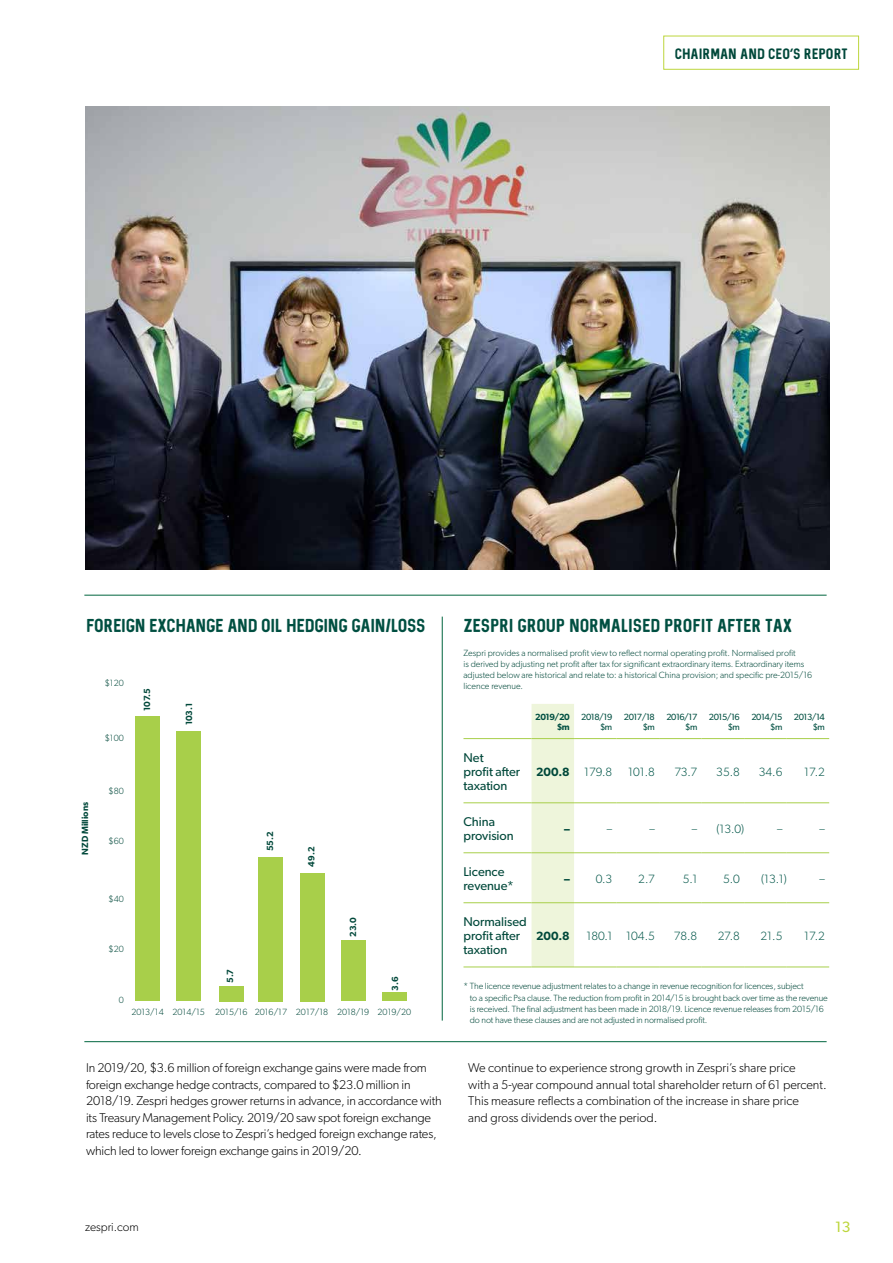
<style>
.page{position:relative;width:893px;height:1263px;background:#fff}
.page>*{position:absolute;margin:0;border:0;box-sizing:border-box;transform-origin:0 0}
.t1{font:15px "Sequel Neue";letter-spacing:-.015em;color:#004f41}
.t2{font:15px "Sequel Neue";letter-spacing:-.01em;color:#00483a}
.t3{font:15px "Gibson";color:#bdd63d}
.t4{font:300 12.75px/16.5px "Gibson";letter-spacing:-.01em;color:#000}
.t5{font:12.75px/14.2px "Gibson";color:#00483a}
.t6{font:300 12px "Gibson";color:#005548}
.t7{font:12px "Sequel Neue";color:#00483a}
.t8{font:600 12px "Gibson";color:#00483a}
.t9{font:300 12px "Gibson";color:#000}
.t10{font:300 9px/11.2px "Gibson";letter-spacing:-.01em;color:#00483a}
.t11{font:9px/10.5px "Gibson";letter-spacing:-.05em;color:#004f41;text-align:right}
.t12{font:600 9px "Gibson";color:#00483a}
.t13{font:600 9px/10.5px "Gibson";letter-spacing:-.05em;color:#004f41;text-align:right}
.s1{font-weight:300;color:#005548}
.s2{font-weight:600;color:#00483a}
</style>
<div class="page">
<div style="left:135px;top:716px;width:25px;height:285px;background:#a8cf4a"></div>
<div style="left:176px;top:731px;width:25px;height:270px;background:#a8cf4a"></div>
<div style="left:219px;top:986px;width:25px;height:15px;background:#a8cf4a"></div>
<div style="left:258px;top:857px;width:25px;height:144px;background:#a8cf4a"></div>
<div style="left:300px;top:873px;width:25px;height:128px;background:#a8cf4a"></div>
<div style="left:341px;top:940px;width:25px;height:61px;background:#a8cf4a"></div>
<div style="left:382px;top:992px;width:25px;height:9px;background:#a8cf4a"></div>
<hr style="left:442px;top:617px;width:1px;height:403px;background:#00653e">
<hr style="left:84px;top:595px;width:743px;height:1px;background:#00653e">
<div style="left:531px;top:704px;width:43px;height:263px;background:#eef5db"></div>
<hr style="left:463px;top:738px;width:68px;height:1px;background:#a8cf4a">
<hr style="left:531px;top:738px;width:43px;height:1px;background:#a8cf4a">
<hr style="left:574px;top:738px;width:43px;height:1px;background:#a8cf4a">
<hr style="left:617px;top:738px;width:42px;height:1px;background:#a8cf4a">
<hr style="left:659px;top:738px;width:43px;height:1px;background:#a8cf4a">
<hr style="left:702px;top:738px;width:42px;height:1px;background:#a8cf4a">
<hr style="left:744px;top:738px;width:43px;height:1px;background:#a8cf4a">
<hr style="left:787px;top:738px;width:42px;height:1px;background:#a8cf4a">
<hr style="left:463px;top:802px;width:68px;height:1px;background:#a8cf4a">
<hr style="left:531px;top:802px;width:43px;height:1px;background:#a8cf4a">
<hr style="left:574px;top:802px;width:43px;height:1px;background:#a8cf4a">
<hr style="left:617px;top:802px;width:42px;height:1px;background:#a8cf4a">
<hr style="left:659px;top:802px;width:43px;height:1px;background:#a8cf4a">
<hr style="left:702px;top:802px;width:42px;height:1px;background:#a8cf4a">
<hr style="left:744px;top:802px;width:43px;height:1px;background:#a8cf4a">
<hr style="left:787px;top:802px;width:42px;height:1px;background:#a8cf4a">
<hr style="left:463px;top:852px;width:68px;height:1px;background:#a8cf4a">
<hr style="left:531px;top:852px;width:43px;height:1px;background:#a8cf4a">
<hr style="left:574px;top:852px;width:43px;height:1px;background:#a8cf4a">
<hr style="left:617px;top:852px;width:42px;height:1px;background:#a8cf4a">
<hr style="left:659px;top:852px;width:43px;height:1px;background:#a8cf4a">
<hr style="left:702px;top:852px;width:42px;height:1px;background:#a8cf4a">
<hr style="left:744px;top:852px;width:43px;height:1px;background:#a8cf4a">
<hr style="left:787px;top:852px;width:42px;height:1px;background:#a8cf4a">
<hr style="left:463px;top:902px;width:68px;height:1px;background:#a8cf4a">
<hr style="left:463px;top:967px;width:68px;height:1px;background:#a8cf4a">
<hr style="left:531px;top:902px;width:43px;height:1px;background:#a8cf4a">
<hr style="left:531px;top:967px;width:43px;height:1px;background:#a8cf4a">
<hr style="left:574px;top:902px;width:43px;height:1px;background:#a8cf4a">
<hr style="left:617px;top:902px;width:42px;height:1px;background:#a8cf4a">
<hr style="left:659px;top:902px;width:43px;height:1px;background:#a8cf4a">
<hr style="left:702px;top:902px;width:42px;height:1px;background:#a8cf4a">
<hr style="left:744px;top:902px;width:43px;height:1px;background:#a8cf4a">
<hr style="left:787px;top:902px;width:42px;height:1px;background:#a8cf4a">
<hr style="left:574px;top:967px;width:43px;height:1px;background:#a8cf4a">
<hr style="left:617px;top:967px;width:42px;height:1px;background:#a8cf4a">
<hr style="left:659px;top:967px;width:43px;height:1px;background:#a8cf4a">
<hr style="left:702px;top:967px;width:42px;height:1px;background:#a8cf4a">
<hr style="left:744px;top:967px;width:43px;height:1px;background:#a8cf4a">
<hr style="left:787px;top:967px;width:42px;height:1px;background:#a8cf4a">
<img style="left:85px;top:106px;width:744px;height:464px">
<div style="left:663px;top:36px;width:196px;height:34px;border:1px solid #bdd63d"></div>
<hr style="left:84px;top:1041px;width:743px;height:1px;background:#00653e">
<h3 class="t7" style="left:675px;top:45px;width:174px">CHAIRMAN AND CEO’S REPORT</h3>
<h1 class="t1" style="left:86px;top:615px;width:341px">FOREIGN EXCHANGE AND OIL HEDGING GAIN/LOSS</h1>
<h1 class="t1" style="left:463px;top:615px;width:330px">ZESPRI GROUP NORMALISED PROFIT AFTER TAX</h1>
<p class="t10" style="left:463px;top:647px;width:350px">Zespri provides a normalised profit view to reflect normal operating profit. Normalised profit<br>is derived by adjusting net profit after tax for significant extraordinary items. Extraordinary items adjusted below are historical and relate to: a historical China provision; and specific pre-2015/16 licence revenue.</p>
<p class="t13" style="left:535px;top:711px;width:36px">2019/20 $m</p>
<p class="t11" style="left:581px;top:711px;width:33px">2018/19 $m</p>
<p class="t11" style="left:624px;top:711px;width:33px">2017/18 $m</p>
<p class="t11" style="left:666px;top:711px;width:33px">2016/17 $m</p>
<p class="t11" style="left:709px;top:711px;width:33px">2015/16 $m</p>
<p class="t11" style="left:751px;top:711px;width:33px">2014/15 $m</p>
<p class="t11" style="left:794px;top:711px;width:33px">2013/14 $m</p>
<h2 class="t5" style="left:463px;top:750px;width:58px">Net<br>profit after taxation</h2>
<h1 class="t2" style="left:82px;top:617px;width:347px">FOREIGN EXCHANGE AND OIL HEDGING GAIN/LOSS</h1>
<p class="t10" style="left:105px;top:677px;width:20px">$120</p>
<p class="t12" style="left:142px;top:711px;width:24px;rotate:-90deg">107.5</p>
<p class="t12" style="left:184px;top:725px;width:24px;rotate:-90deg">103.1</p>
<p class="t10" style="left:105px;top:732px;width:20px">$100</p>
<h3 class="t8" style="left:536px;top:764px;width:78px">200.8 <span class="s1">179.8</span></h3>
<h3 class="t6" style="left:628px;top:764px;width:28px">101.8</h3>
<h3 class="t6" style="left:674px;top:764px;width:25px">73.7</h3>
<h3 class="t6" style="left:716px;top:764px;width:25px">35.8</h3>
<h3 class="t6" style="left:759px;top:764px;width:25px">34.6</h3>
<h3 class="t6" style="left:804px;top:764px;width:22px">17.2</h3>
<p class="t10" style="left:109px;top:786px;width:17px">$80</p>
<p class="t12" style="left:80px;top:855px;width:54px;rotate:-90deg">NZD Millions</p>
<p class="t10" style="left:109px;top:835px;width:17px">$60</p>
<p class="t12" style="left:265px;top:851px;width:21px;rotate:-90deg">55.2</p>
<p class="t12" style="left:306px;top:866px;width:21px;rotate:-90deg">49.2</p>
<p class="t10" style="left:109px;top:893px;width:17px">$40</p>
<p class="t10" style="left:109px;top:943px;width:17px">$20</p>
<p class="t10" style="left:119px;top:994px;width:7px">0</p>
<p class="t12" style="left:225px;top:983px;width:15px;rotate:-90deg">5.7</p>
<p class="t12" style="left:348px;top:937px;width:21px;rotate:-90deg">23.0</p>
<p class="t12" style="left:390px;top:991px;width:16px;rotate:-90deg">3.6</p>
<p class="t10" style="left:131px;top:1006px;width:281px">2013/14 2014/15 2015/16 2016/17 2017/18 2018/19 2019/20</p>
<h2 class="t5" style="left:463px;top:814px;width:52px">China provision</h2>
<h3 class="t8" style="left:564px;top:821px;width:7px">–</h3>
<h3 class="t6" style="left:607px;top:821px;width:7px">–</h3>
<h3 class="t6" style="left:649px;top:821px;width:7px">–</h3>
<h3 class="t6" style="left:692px;top:821px;width:54px">– (13.0)</h3>
<h3 class="t6" style="left:777px;top:821px;width:7px">–</h3>
<h3 class="t6" style="left:819px;top:821px;width:7px">–</h3>
<h2 class="t5" style="left:463px;top:864px;width:52px">Licence revenue*</h2>
<h3 class="t6" style="left:564px;top:871px;width:50px"><span class="s2">–</span> 0.3</h3>
<h3 class="t6" style="left:638px;top:871px;width:18px">2.7</h3>
<h3 class="t6" style="left:683px;top:871px;width:16px">5.1</h3>
<h3 class="t6" style="left:723px;top:871px;width:18px">5.0</h3>
<h3 class="t6" style="left:761px;top:871px;width:27px">(13.1)</h3>
<h3 class="t6" style="left:819px;top:871px;width:7px">–</h3>
<h2 class="t5" style="left:463px;top:914px;width:65px">Normalised profit after taxation</h2>
<h3 class="t8" style="left:536px;top:928px;width:35px">200.8</h3>
<h3 class="t6" style="left:586px;top:928px;width:70px">180.1 104.5</h3>
<h3 class="t6" style="left:674px;top:928px;width:25px">78.8</h3>
<h3 class="t6" style="left:718px;top:928px;width:24px">27.8</h3>
<h3 class="t6" style="left:761px;top:928px;width:23px">21.5</h3>
<h3 class="t6" style="left:804px;top:928px;width:22px">17.2</h3>
<p class="t10" style="left:470px;top:981px;width:359px;text-indent:-6px">* The licence revenue adjustment relates to a change in revenue recognition for licences, subject<br>to a specific Psa clause. The reduction from profit in 2014/15 is brought back over time as the revenue is received. The final adjustment has been made in 2018/19. Licence revenue releases from 2015/16 do not have these clauses and are not adjusted in normalised profit.</p>
<p class="t4" style="left:86px;top:1059px;width:357px">In 2019/20, $3.6 million of foreign exchange gains were made from foreign exchange hedge contracts, compared to $23.0 million in 2018/19. Zespri hedges grower returns in advance, in accordance with its Treasury Management Policy. 2019/20 saw spot foreign exchange rates reduce to levels close to Zespri’s hedged foreign exchange rates, which led to lower foreign exchange gains in 2019/20.</p>
<p class="t4" style="left:468px;top:1059px;width:360px">We continue to experience strong growth in Zespri’s share price<br>with a 5-year compound annual total shareholder return of 61 percent.<br>This measure reflects a combination of the increase in share price<br>and gross dividends over the period.</p>
<h3 class="t9" style="left:85px;top:1220px;width:55px">zespri.com</h3>
<h1 class="t3" style="left:835px;top:1218px;width:17px">13</h1>
</div>
